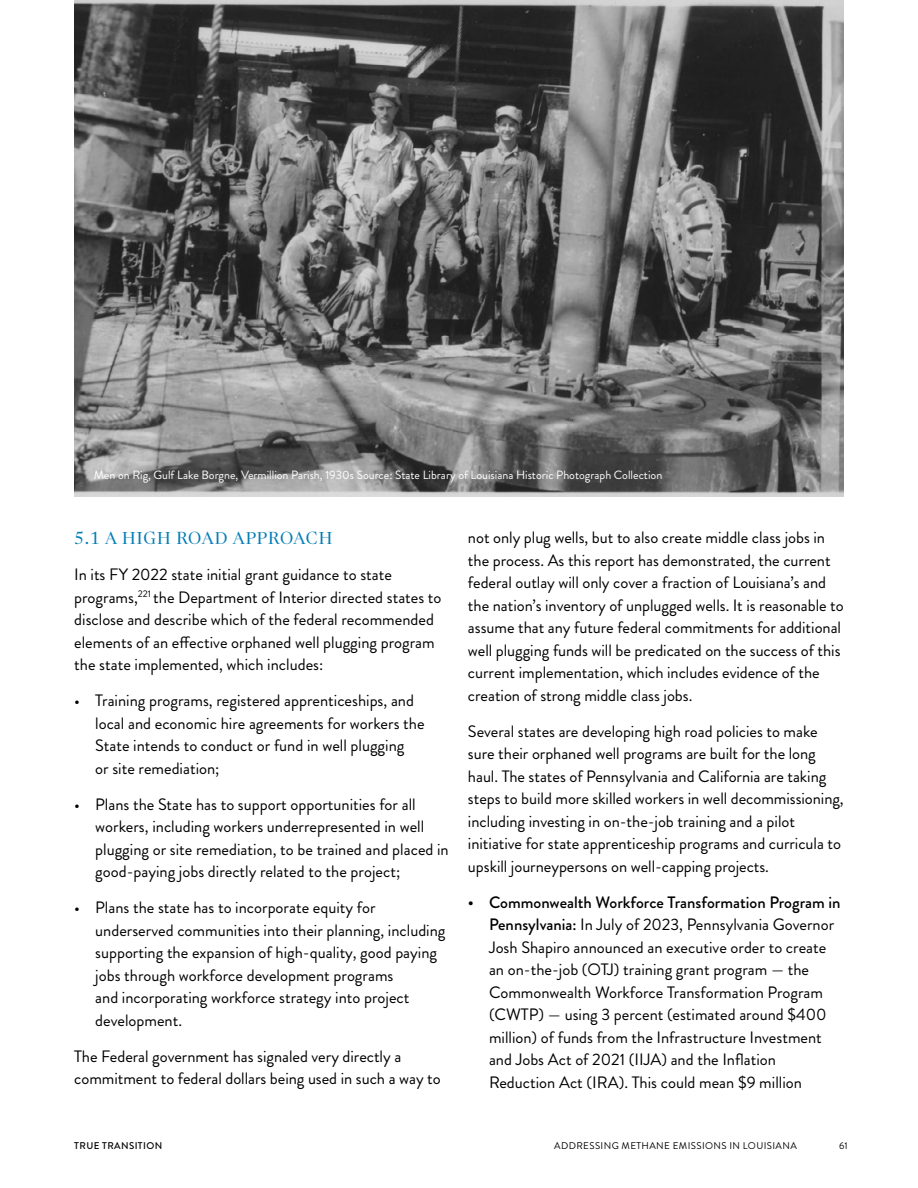
<style>
.page{position:relative;width:918px;height:1188px;background:#fff}
.page>*{position:absolute;margin:0;border:0;box-sizing:border-box;transform-origin:0 0}
.t1{font:16.5px/22.5px "Brandon Grotesque";color:#000}
.t2{font:16.5px "Newsreader Display";letter-spacing:.05em;color:#007db7}
.t3{font:12px "Brandon Grotesque";color:#fff}
.t4{font:9.75px "Brandon Grotesque";letter-spacing:.04em;color:#000}
.t5{font:500 9.75px "Brandon Grotesque";letter-spacing:.04em;color:#000}
.s1{font-weight:500}
</style>
<div class="page">
<img style="left:74px;top:0;width:770px;height:497px">
<p class="t3" style="left:94px;top:466px;width:570px">Men on Rig, Gulf Lake Borgne, Vermillion Parish, 1930s Source: State Library of Louisiana Historic Photograph Collection</p>
<p class="t2" style="left:74px;top:525px;width:260px">5.1 A HIGH ROAD APPROACH</p>
<p class="t1" style="left:74px;top:563px;width:369px">In its FY 2022 state initial grant guidance to state programs,<sup>221</sup> the Department of Interior directed states to disclose and describe which of the federal recommended elements of an effective orphaned well plugging program the state implemented, which includes:</p>
<p class="t1" style="left:95px;top:689px;width:331px;text-indent:-21px">• Training programs, registered apprenticeships, and local and economic hire agreements for workers the State intends to conduct or fund in well plugging<br>or site remediation;</p>
<p class="t1" style="left:95px;top:793px;width:355px;text-indent:-21px">• Plans the State has to support opportunities for all workers, including workers underrepresented in well plugging or site remediation, to be trained and placed in good-paying jobs directly related to the project;</p>
<p class="t1" style="left:95px;top:896px;width:352px;text-indent:-21px">• Plans the state has to incorporate equity for underserved communities into their planning, including supporting the expansion of high-quality, good paying jobs through workforce development programs<br>and incorporating workforce strategy into project development.</p>
<p class="t1" style="left:74px;top:1045px;width:368px">The Federal government has signaled very directly a commitment to federal dollars being used in such a way to</p>
<p class="t1" style="left:468px;top:526px;width:377px">not only plug wells, but to also create middle class jobs in the process. As this report has demonstrated, the current federal outlay will only cover a fraction of Louisiana’s and the nation’s inventory of unplugged wells. It is reasonable to assume that any future federal commitments for additional well plugging funds will be predicated on the success of this current implementation, which includes evidence of the creation of strong middle class jobs.</p>
<p class="t1" style="left:468px;top:720px;width:377px">Several states are developing high road policies to make sure their orphaned well programs are built for the long haul. The states of Pennsylvania and California are taking steps to build more skilled workers in well decommissioning, including investing in on-the-job training and a pilot initiative for state apprenticeship programs and curricula to upskill journeypersons on well-capping projects.</p>
<p class="t1" style="left:489px;top:891px;width:353px;text-indent:-21px"><span class="s1">• Commonwealth Workforce Transformation Program in Pennsylvania:</span> In July of 2023, Pennsylvania Governor Josh Shapiro announced an executive order to create an on-the-job (OTJ) training grant program — the Commonwealth Workforce Transformation Program (CWTP) — using 3 percent (estimated around $400 million) of funds from the Infrastructure Investment and Jobs Act of 2021 (IIJA) and the Inflation Reduction Act (IRA). This could mean $9 million</p>
<p class="t5" style="left:74px;top:1138px;width:89px">TRUE TRANSITION</p>
<p class="t4" style="left:554px;top:1138px;width:244px">ADDRESSING METHANE EMISSIONS IN LOUISIANA</p>
<p class="t4" style="left:839px;top:1138px;width:10px">61</p>
</div>
